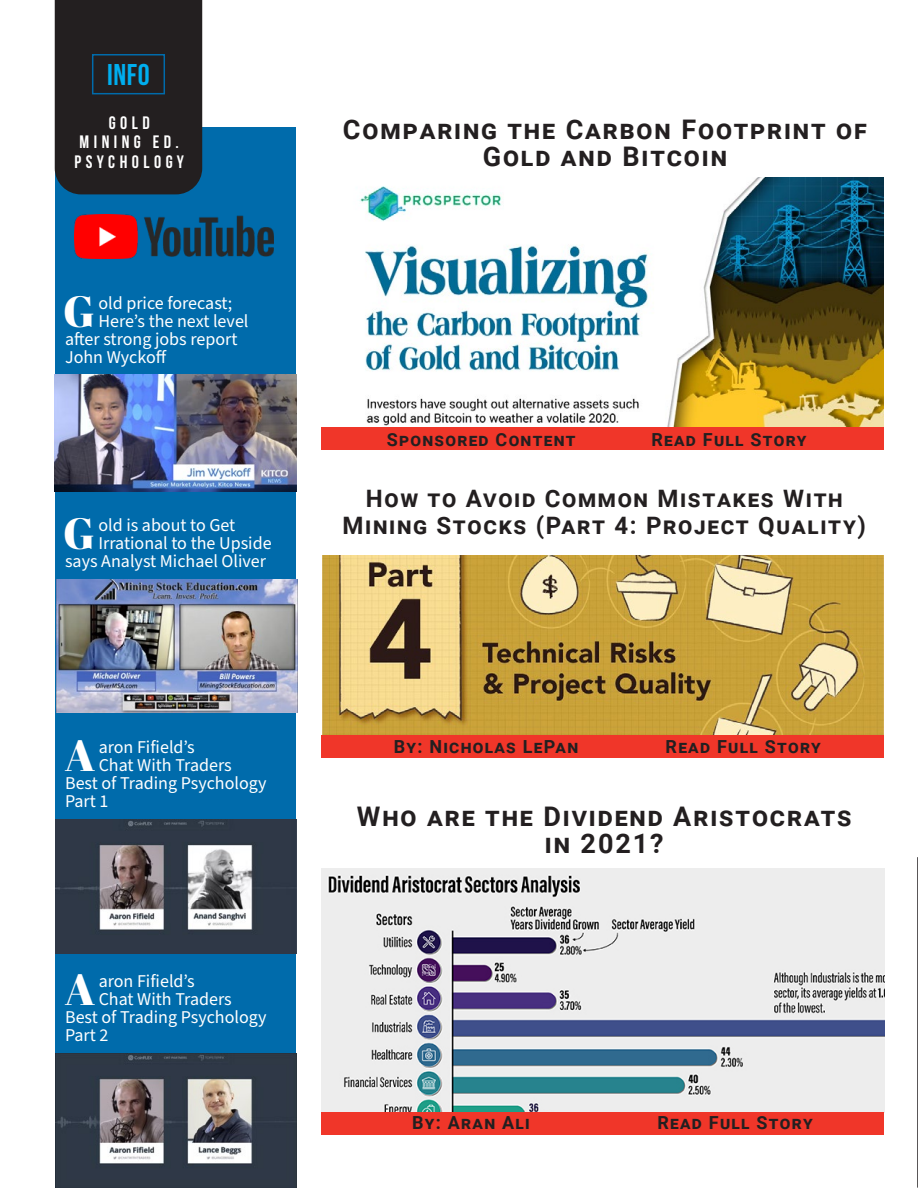
<style>
.page{position:relative;width:918px;height:1188px;background:#fff}
.page>*{position:absolute;margin:0;border:0;box-sizing:border-box;transform-origin:0 0}
.Paragraph___drop_cap{font:43.65px "Abril Fatface";color:#fff}
.t1{font:700 30px "Bebas Neue";color:#00aeef}
.Names{font:700 27px/27px "Roboto";letter-spacing:.07em;color:#231f20;text-align:center}
.Names-2{font:700 24px/27px "Roboto";letter-spacing:.07em;color:#231f20;text-align:center}
.Paragraph___drop_cap-2{font:18px "Source Sans Pro";color:#fff}
.Names-3{font:700 18px "Roboto";letter-spacing:.07em;color:#231f20}
.t2{font:700 18px/19.5px "Bebas Neue";letter-spacing:.25em;color:#fff;text-align:center}
</style>
<div class="page">
<div style="left:56px;top:127px;width:240px;height:1008px;background:#006bab"></div>
<div style="left:54px;top:0;width:149px;height:195px;background:#231f20"></div>
<div style="left:92px;top:54px;width:73px;height:40px;border:2px solid #006bab"></div>
<img style="left:322px;top:177px;width:561px;height:251px">
<img style="left:322px;top:868px;width:562px;height:244px">
<img style="left:323px;top:556px;width:560px;height:180px">
<div style="left:322px;top:1112px;width:562px;height:23px;background:#f03629"></div>
<img style="left:56px;top:820px;width:240px;height:134px">
<img style="left:75px;top:214px;width:199px;height:44px">
<div style="left:322px;top:736px;width:562px;height:22px;background:#f03629"></div>
<div style="left:322px;top:428px;width:562px;height:22px;background:#f03629"></div>
<img style="left:56px;top:1053px;width:240px;height:134px">
<svg style="left:917px;top:857px;width:1px;height:331px"></svg>
<img style="left:56px;top:579px;width:242px;height:133px">
<img style="left:54px;top:375px;width:242px;height:116px">
<p class="t1" style="left:107px;top:59px;width:44px">INFO</p>
<p class="t2" style="left:80px;top:113px;width:101px">GOLD<br>MINING ED.</p>
<p class="t2" style="left:74px;top:152px;width:111px">PSYCHOLOGY</p>
<p class="Paragraph___drop_cap" style="left:63px;top:281px;width:33px">G</p>
<p class="Paragraph___drop_cap-2" style="left:98px;top:291px;width:135px">old price forecast;</p>
<p class="Paragraph___drop_cap-2" style="left:98px;top:309px;width:152px">Here’s the next level</p>
<p class="Paragraph___drop_cap-2" style="left:65px;top:327px;width:174px">after strong jobs report</p>
<p class="Paragraph___drop_cap-2" style="left:65px;top:345px;width:103px">John Wyckoff</p>
<p class="Paragraph___drop_cap" style="left:63px;top:503px;width:33px">G</p>
<p class="Paragraph___drop_cap-2" style="left:98px;top:513px;width:138px">old is about to Get</p>
<p class="Paragraph___drop_cap-2" style="left:98px;top:531px;width:175px">Irrational to the Upside</p>
<p class="Paragraph___drop_cap-2" style="left:65px;top:549px;width:203px">says Analyst Michael Oliver</p>
<p class="Paragraph___drop_cap" style="left:65px;top:725px;width:32px">A</p>
<p class="Paragraph___drop_cap-2" style="left:99px;top:735px;width:98px">aron Fifield’s</p>
<p class="Paragraph___drop_cap-2" style="left:99px;top:753px;width:135px">Chat With Traders</p>
<p class="Paragraph___drop_cap-2" style="left:65px;top:771px;width:203px">Best of Trading Psychology</p>
<p class="Paragraph___drop_cap-2" style="left:65px;top:789px;width:45px">Part 1</p>
<p class="Paragraph___drop_cap" style="left:65px;top:959px;width:32px">A</p>
<p class="Paragraph___drop_cap-2" style="left:99px;top:969px;width:98px">aron Fifield’s</p>
<p class="Paragraph___drop_cap-2" style="left:99px;top:987px;width:135px">Chat With Traders</p>
<p class="Paragraph___drop_cap-2" style="left:65px;top:1005px;width:203px">Best of Trading Psychology</p>
<p class="Paragraph___drop_cap-2" style="left:65px;top:1023px;width:45px">Part 2</p>
<p class="Names" style="left:343px;top:115px;width:525px">Comparing the Carbon Footprint of<br>Gold and Bitcoin</p>
<p class="Names-3" style="left:387px;top:427px;width:190px">Sponsored Content</p>
<p class="Names-3" style="left:651px;top:427px;width:156px">Read Full Story</p>
<p class="Names-2" style="left:343px;top:484px;width:525px">How to Avoid Common Mistakes With<br>Mining Stocks (Part 4: Project Quality)</p>
<p class="Names-3" style="left:394px;top:734px;width:186px">By: Nicholas LePan</p>
<p class="Names-3" style="left:666px;top:734px;width:156px">Read Full Story</p>
<p class="Names" style="left:357px;top:802px;width:496px">Who are the Dividend Aristocrats in 2021?</p>
<p class="Names-3" style="left:412px;top:1110px;width:119px">By: Aran Ali</p>
<p class="Names-3" style="left:657px;top:1110px;width:156px">Read Full Story</p>
</div>
